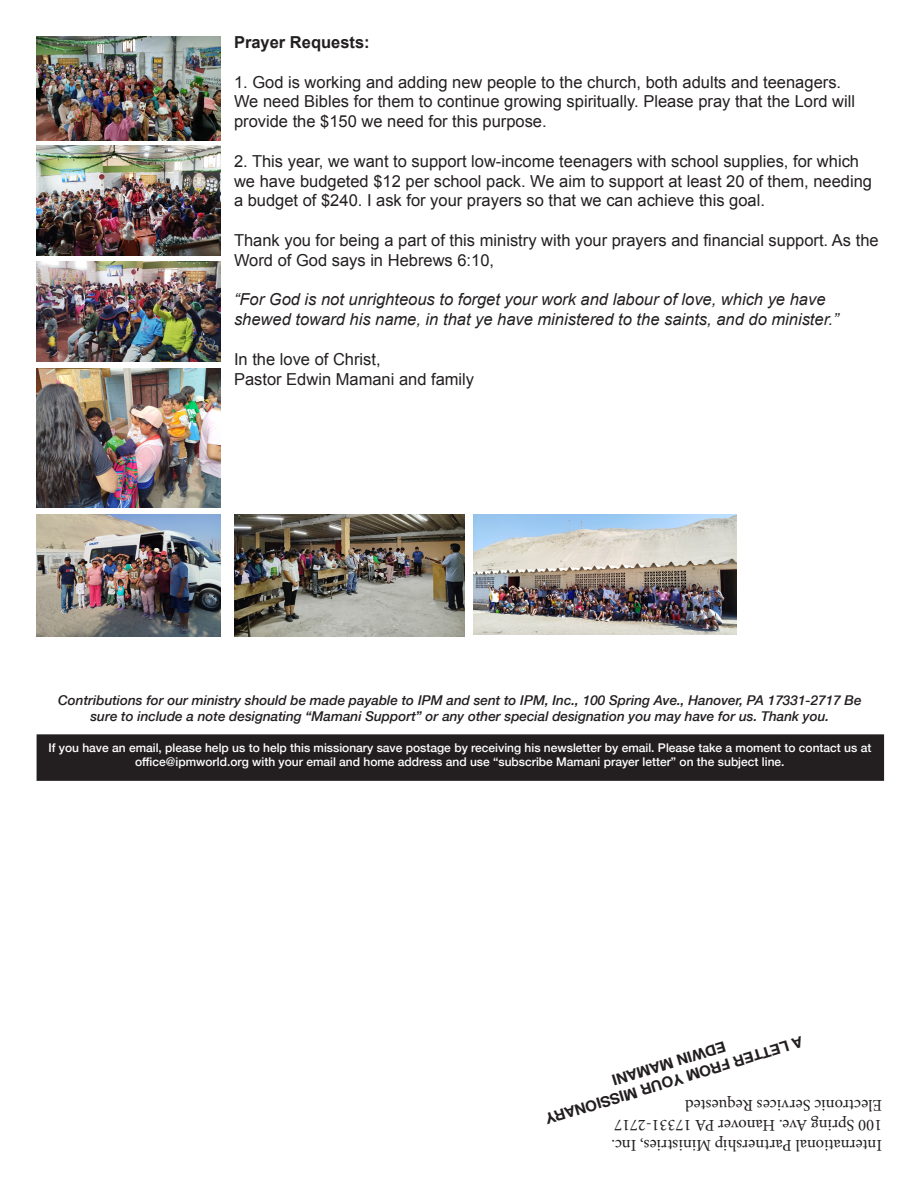
<style>
.page{position:relative;width:918px;height:1188px;background:#fff}
.page>*{position:absolute;margin:0;border:0;box-sizing:border-box;transform-origin:0 0}
.t1{font:16.5px/19.8px "Arial";color:#231f20}
.t2{font:italic 16.5px/19.8px "Arial";color:#231f20}
.t3{font:16.5px "Minion Pro";color:#231f20}
.t4{font:700 16.5px "Arial";color:#231f20}
.t5{font:700 15px "Helvetica Neue";color:#231f20}
.t6{font:italic 500 13.5px/16.2px "Helvetica Neue";color:#231f20;text-align:center}
.t7{font:500 12px/14.4px "Helvetica Neue";color:#fff;text-align:center}
</style>
<div class="page">
<div style="left:37px;top:735px;width:846px;height:45px;background:#231f20"></div>
<div style="left:37px;top:734px;width:847px;height:47px;border:2px solid #231f20"></div>
<img style="left:36px;top:36px;width:184px;height:104px">
<img style="left:36px;top:146px;width:184px;height:110px">
<img style="left:37px;top:262px;width:184px;height:100px">
<img style="left:36px;top:368px;width:184px;height:140px">
<img style="left:37px;top:514px;width:183px;height:123px">
<img style="left:234px;top:514px;width:230px;height:122px">
<img style="left:473px;top:514px;width:263px;height:121px">
<p class="t4" style="left:234px;top:31px;width:137px">Prayer Requests:</p>
<p class="t1" style="left:234px;top:72px;width:623px">1. God is working and adding new people to the church, both adults and teenagers.<br>We need Bibles for them to continue growing spiritually. Please pray that the Lord will provide the $150 we need for this purpose.</p>
<p class="t1" style="left:234px;top:151px;width:640px">2. This year, we want to support low-income teenagers with school supplies, for which we have budgeted $12 per school pack. We aim to support at least 20 of them, needing a budget of $240. I ask for your prayers so that we can achieve this goal.</p>
<p class="t1" style="left:234px;top:230px;width:646px">Thank you for being a part of this ministry with your prayers and financial support. As the<br>Word of God says in Hebrews 6:10,</p>
<p class="t2" style="left:234px;top:290px;width:606px">“For God is not unrighteous to forget your work and labour of love, which ye have shewed toward his name, in that ye have ministered to the saints, and do minister.”</p>
<p class="t1" style="left:234px;top:349px;width:148px">In the love of Christ,</p>
<p class="t1" style="left:234px;top:369px;width:242px">Pastor Edwin Mamani and family</p>
<p class="t6" style="left:58px;top:691px;width:805px">Contributions for our ministry should be made payable to IPM and sent to IPM, Inc., 100 Spring Ave., Hanover, PA 17331-2717 Be sure to include a note designating “Mamani Support” or any other special designation you may have for us. Thank you.</p>
<p class="t7" style="left:48px;top:739px;width:825px">If you have an email, please help us to help this missionary save postage by receiving his newsletter by email. Please take a moment to contact us at office@ipmworld.org with your email and home address and use “subscribe Mamani prayer letter” on the subject line.</p>
<p class="t5" style="left:806px;top:1052px;width:270px;rotate:163deg">A LETTER FROM YOUR MISSIONARY</p>
<p class="t3" style="left:882px;top:1156px;width:272px;rotate:-180deg">International Partnership Ministries, Inc.</p>
<p class="t5" style="left:729px;top:1057px;width:120px;rotate:163deg">EDWIN MAMANI</p>
<p class="t3" style="left:882px;top:1117px;width:198px;rotate:-180deg">Electronic Services Requested</p>
<p class="t3" style="left:882px;top:1137px;width:269px;rotate:-180deg">100 Spring Ave. Hanover PA 17331-2717</p>
</div>
